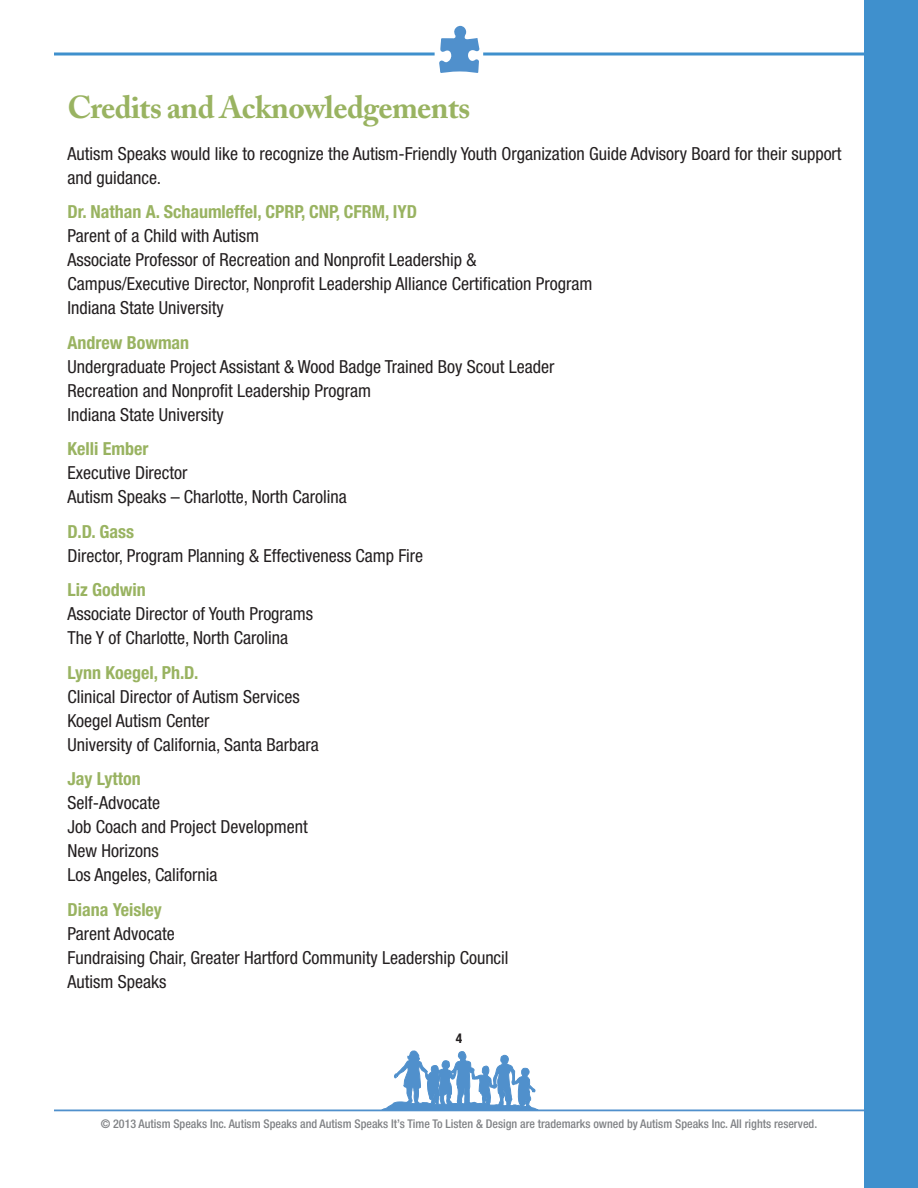
<style>
.page{position:relative;width:918px;height:1188px;background:#fff}
.page>*{position:absolute;margin:0;border:0;box-sizing:border-box;transform-origin:0 0}
.t1{font:700 31.5px "Adobe Caslon";letter-spacing:-.02em;color:#99b361}
.t2{font:condensed 18px/24px "Helvetica Neue";color:#231f20}
.t3{font:700 condensed 18px "Helvetica Neue";color:#99b361}
.t4{font:700 condensed 13.5px "Helvetica Neue";color:#231f20}
.t5{font:500 condensed 12px "Helvetica Neue";color:#808285}
</style>
<div class="page">
<div style="left:864px;top:0;width:54px;height:1188px;background:#3f90cd"></div>
<hr style="left:54px;top:1109px;width:810px;height:2px;background:#5090cc">
<svg style="left:381px;top:1051px;width:156px;height:59px"></svg>
<svg style="left:439px;top:26px;width:40px;height:47px"></svg>
<svg style="left:54px;top:52px;width:381px;height:4px;background:#6eabd9"></svg>
<svg style="left:483px;top:52px;width:381px;height:4px;background:#6eabd9"></svg>
<h1 class="t1" style="left:68px;top:94px;width:404px">Credits and Acknowledgements</h1>
<p class="t2" style="left:67px;top:143px;width:776px">Autism Speaks would like to recognize the Autism-Friendly Youth Organization Guide Advisory Board for their support and guidance.</p>
<p class="t3" style="left:68px;top:205px;width:351px">Dr. Nathan A. Schaumleffel, CPRP, CNP, CFRM, IYD</p>
<p class="t2" style="left:67px;top:225px;width:526px">Parent of a Child with Autism<br>Associate Professor of Recreation and Nonprofit Leadership &amp; Campus/Executive Director, Nonprofit Leadership Alliance Certification Program Indiana State University</p>
<p class="t3" style="left:67px;top:336px;width:123px">Andrew Bowman</p>
<p class="t2" style="left:67px;top:356px;width:488px">Undergraduate Project Assistant &amp; Wood Badge Trained Boy Scout Leader<br>Recreation and Nonprofit Leadership Program<br>Indiana State University</p>
<p class="t3" style="left:67px;top:442px;width:82px">Kelli Ember</p>
<p class="t2" style="left:67px;top:462px;width:281px">Executive Director<br>Autism Speaks – Charlotte, North Carolina</p>
<p class="t3" style="left:68px;top:525px;width:68px">D.D. Gass</p>
<p class="t2" style="left:68px;top:545px;width:357px">Director, Program Planning &amp; Effectiveness Camp Fire</p>
<p class="t3" style="left:68px;top:583px;width:80px">Liz Godwin</p>
<p class="t2" style="left:67px;top:603px;width:247px">Associate Director of Youth Programs<br>The Y of Charlotte, North Carolina</p>
<p class="t3" style="left:68px;top:666px;width:133px">Lynn Koegel, Ph.D.</p>
<p class="t2" style="left:68px;top:686px;width:253px">Clinical Director of Autism Services<br>Koegel Autism Center<br>University of California, Santa Barbara</p>
<p class="t3" style="left:68px;top:772px;width:75px">Jay Lytton</p>
<p class="t2" style="left:67px;top:792px;width:242px">Self-Advocate<br>Job Coach and Project Development<br>New Horizons<br>Los Angeles, California</p>
<p class="t3" style="left:68px;top:903px;width:96px">Diana Yeisley</p>
<p class="t2" style="left:67px;top:923px;width:443px">Parent Advocate<br>Fundraising Chair, Greater Hartford Community Leadership Council<br>Autism Speaks</p>
<p class="t4" style="left:456px;top:1030px;width:8px">4</p>
<p class="t5" style="left:101px;top:1120px;width:718px">© 2013 Autism Speaks Inc. Autism Speaks and Autism Speaks It’s Time To Listen &amp; Design are trademarks owned by Autism Speaks Inc. All rights reserved.</p>
</div>
